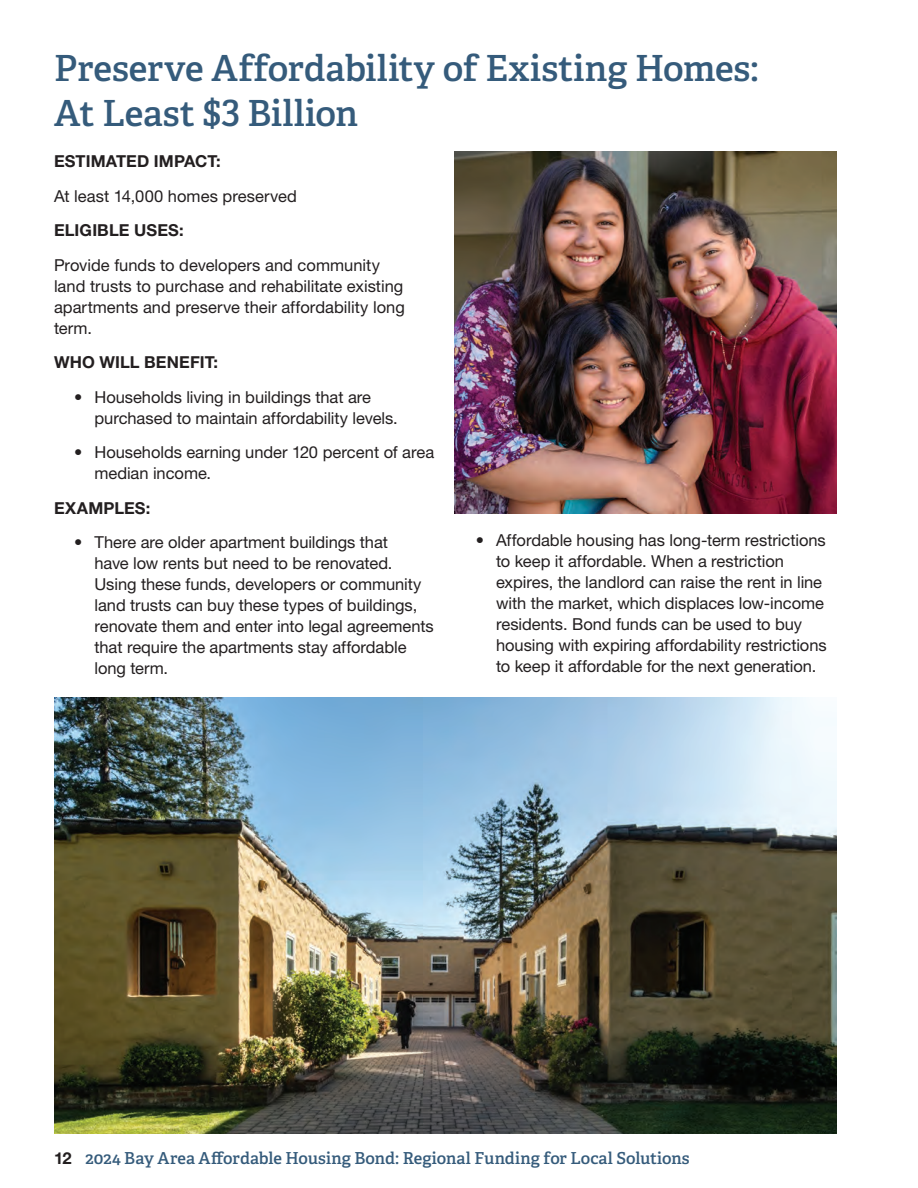
<style>
.page{position:relative;width:918px;height:1188px;background:#fff}
.page>*{position:absolute;margin:0;border:0;box-sizing:border-box;transform-origin:0 0}
.h1_Chapter_Title{font:600 36px/45px "Adelle";letter-spacing:-.005em;color:#355b7b}
.t1{font:16.5px/21px "Helvetica Neue LT Std";letter-spacing:-.005em;color:#231f20}
.t2{font:600 16.5px "Adelle";color:#355b7b}
.h4_Chapter_Divider_CAP_Bold{font:700 16.5px "Helvetica Neue LT Std";letter-spacing:.005em;color:#231f20}
.s1{font-family:"Helvetica Neue LT Std";font-weight:700;color:#231f20}
</style>
<div class="page">
<img style="left:454px;top:151px;width:383px;height:363px">
<img style="left:54px;top:698px;width:783px;height:436px">
<h1 class="h1_Chapter_Title" style="left:54px;top:46px;width:706px">Preserve Affordability of Existing Homes:<br>At Least $3 Billion</h1>
<h2 class="h4_Chapter_Divider_CAP_Bold" style="left:54px;top:151px;width:168px">ESTIMATED IMPACT:</h2>
<p class="t1" style="left:54px;top:185px;width:244px">At least 14,000 homes preserved</p>
<h2 class="h4_Chapter_Divider_CAP_Bold" style="left:54px;top:220px;width:131px">ELIGIBLE USES:</h2>
<p class="t1" style="left:54px;top:254px;width:352px">Provide funds to developers and community land trusts to purchase and rehabilitate existing apartments and preserve their affordability long term.</p>
<h2 class="h4_Chapter_Divider_CAP_Bold" style="left:54px;top:352px;width:166px">WHO WILL BENEFIT:</h2>
<p class="t1" style="left:94px;top:386px;width:302px;text-indent:-20px">• Households living in buildings that are purchased to maintain affordability levels.</p>
<p class="t1" style="left:94px;top:442px;width:341px;text-indent:-20px">• Households earning under 120 percent of area median income.</p>
<h2 class="h4_Chapter_Divider_CAP_Bold" style="left:54px;top:498px;width:98px">EXAMPLES:</h2>
<p class="t1" style="left:94px;top:532px;width:341px;text-indent:-20px">• There are older apartment buildings that<br>have low rents but need to be renovated.<br>Using these funds, developers or community land trusts can buy these types of buildings, renovate them and enter into legal agreements that require the apartments stay affordable long term.</p>
<p class="t1" style="left:496px;top:529px;width:332px;text-indent:-20px">• Affordable housing has long-term restrictions to keep it affordable. When a restriction expires, the landlord can raise the rent in line with the market, which displaces low-income residents. Bond funds can be used to buy housing with expiring affordability restrictions to keep it affordable for the next generation.</p>
<p class="t2" style="left:54px;top:1148px;width:637px"><span class="s1">12</span> 2024 Bay Area Affordable Housing Bond: Regional Funding for Local Solutions</p>
</div>
